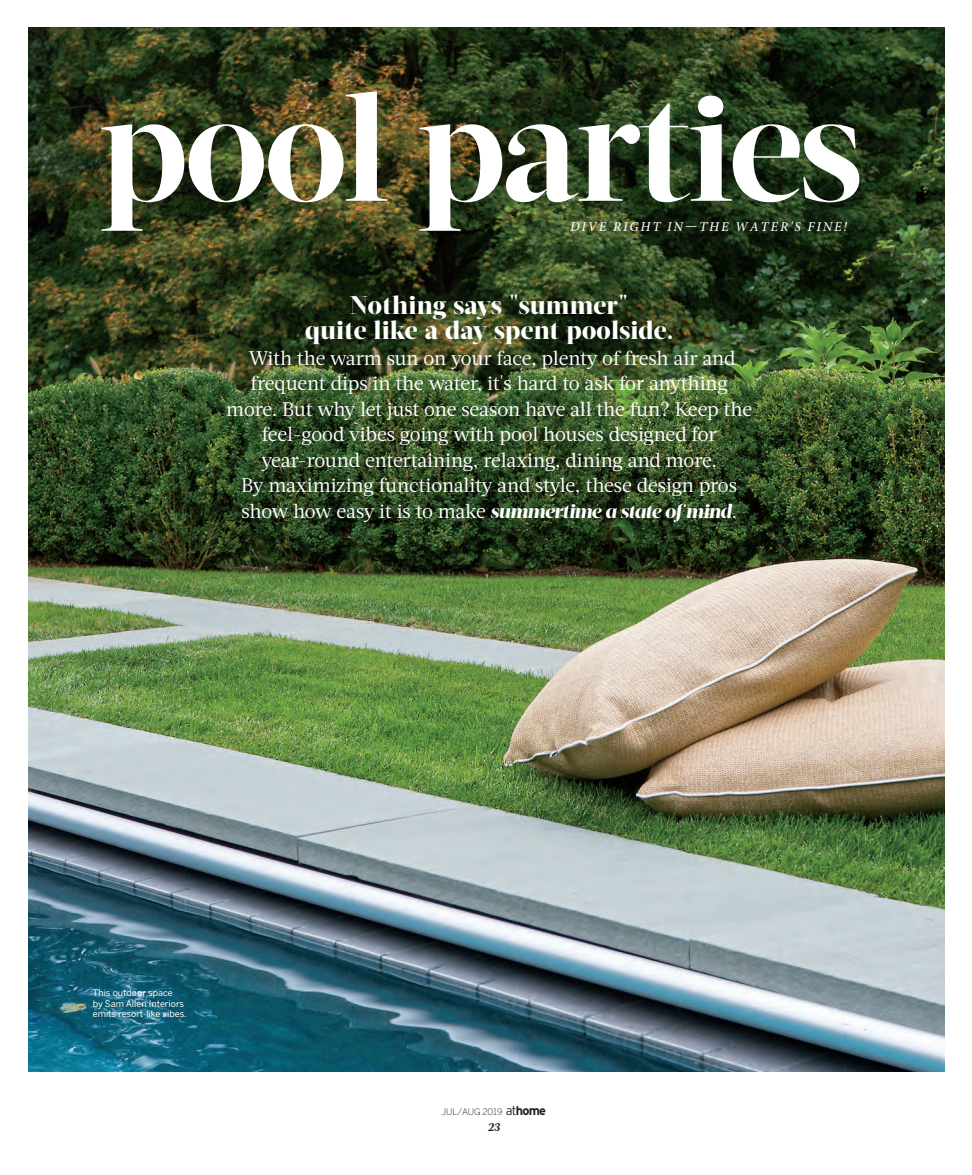
<style>
.page{position:relative;width:972px;height:1175px;background:#fff}
.page>*{position:absolute;margin:0;border:0;box-sizing:border-box;transform-origin:0 0}
.t1{font:700 149.85px "Acta Display";letter-spacing:-.03em;color:#fff}
.t2{font:800 25.5px/25.5px "Acta Display";letter-spacing:.01em;color:#fff;text-align:center}
.t3{font:19.65px/25.5px "Acta";letter-spacing:-.01em;color:#fff;text-align:center}
.t4{font:italic 800 19.5px "Acta Display";letter-spacing:-.03em;color:#fff}
.AH_haute_subhead{font:italic 500 13.5px "Minion Pro";letter-spacing:.135em;color:#fff}
.t5{font:italic 700 12px "Acta";color:#231f20}
.GL_caption{font:9px/10.5px "Benton Sans";color:#fff}
.t6{font:300 9px "Benton Sans";letter-spacing:-.01em;color:#231f20}
.s1{font-family:"Acta";font-weight:400;font-style:normal;font-size:19.65px}
.s2{font-family:"Acta";font-weight:300;font-style:normal;font-size:19.65px}
.s3{font-family:"Interstate";font-size:12.75px}
.s4{font-family:"Interstate";font-weight:700;font-size:12.75px}
</style>
<div class="page">
<img style="left:28px;top:28px;width:917px;height:1043px">
<p class="t1" style="left:99px;top:60px;width:766px">pool parties</p>
<p class="AH_haute_subhead" style="left:570px;top:217px;width:278px">DIVE RIGHT IN—THE WATER'S FINE!</p>
<p class="t2" style="left:305px;top:292px;width:370px">Nothing says "summer"<br>quite like a day spent poolside.</p>
<p class="t3" style="left:226px;top:345px;width:528px">With the warm sun on your face, plenty of fresh air and frequent dips in the water, it's hard to ask for anything more. But why let just one season have all the fun? Keep the feel-good vibes going with pool houses designed for year-round entertaining, relaxing, dining and more.<br>By maximizing functionality and style, these design pros</p>
<p class="t4" style="left:241px;top:499px;width:497px"><span class="s1">show how easy it is to make</span> summertime a state of mind<span class="s2">.</span></p>
<p class="GL_caption" style="left:93px;top:987px;width:95px">This outdoor space<br>by Sam Allen Interiors emits resort-like vibes.</p>
<p class="t6" style="left:442px;top:1106px;width:106px">JUL/AUG 2019 <span class="s3">at</span><span class="s4">home</span></p>
<p class="t5" style="left:488px;top:1119px;width:14px">23</p>
</div>
